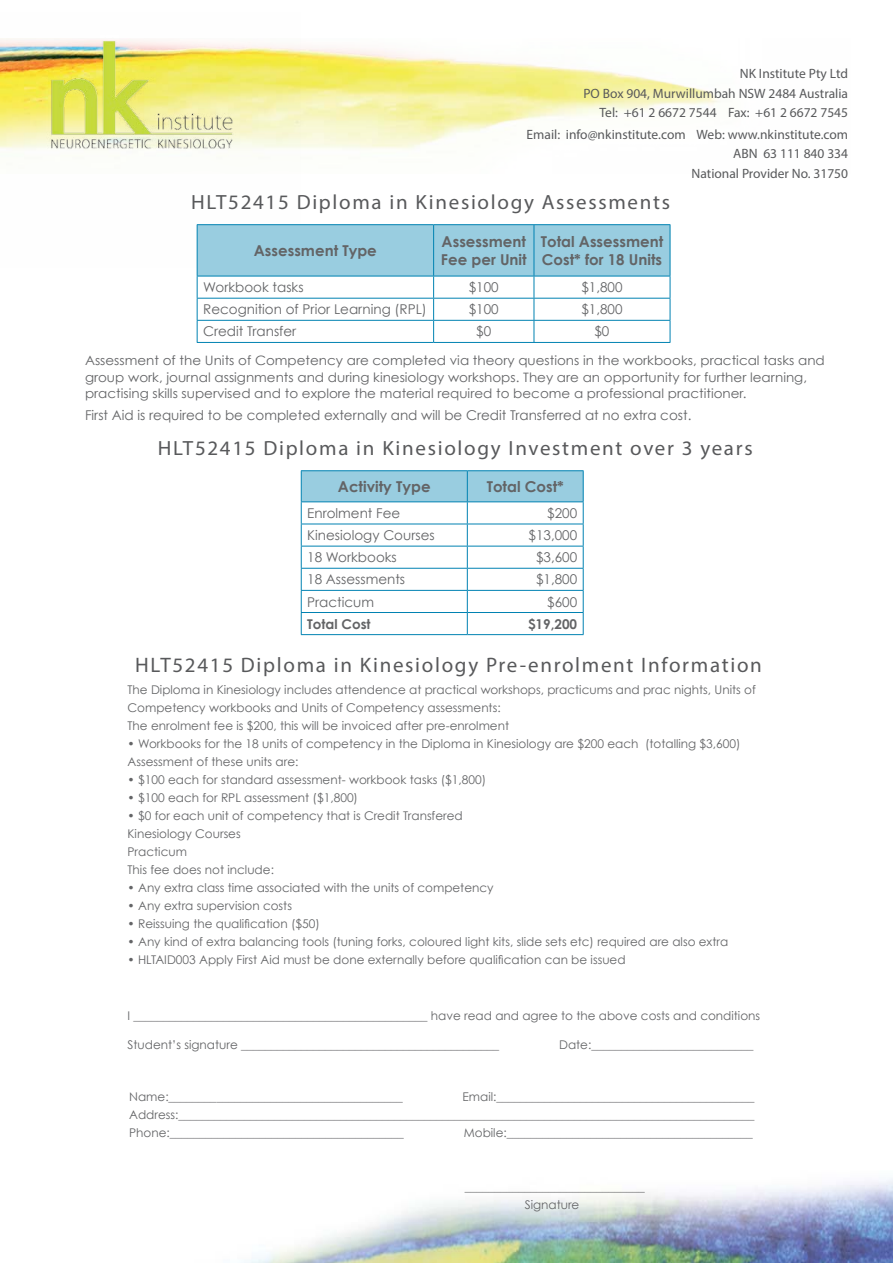
<style>
.page{position:relative;width:893px;height:1263px;background:#fff}
.page>*{position:absolute;margin:0;border:0;box-sizing:border-box;transform-origin:0 0}
.t1{font:21px "Myriad Pro";letter-spacing:.08em;color:#58595b}
.t2{font:20.55px "Myriad Pro";letter-spacing:.08em;color:#58595b}
.t3{font:700 15px/18px "Century Gothic";color:#636466}
.t4{font:13.5px "Century Gothic";color:#636466}
.t5{font:13.5px/19.5px "Myriad Pro";color:#58595b;text-align:right}
.t6{font:700 13.5px "Century Gothic";color:#636466}
.t7{font:12.9px/16.5px "Century Gothic";color:#636466;scale:1.04 1}
.t8{font:12px/18px "Century Gothic";color:#636466}
.s1{font-size:20.55px}
</style>
<div class="page">
<img style="left:244px;top:1178px;width:649px;height:85px">
<img style="left:301px;top:47px;width:418px;height:103px">
<img style="left:0;top:38px;width:301px;height:230px">
<hr style="left:197px;top:224px;width:237px;height:1px;background:#0082b2">
<hr style="left:434px;top:224px;width:100px;height:1px;background:#0082b2">
<hr style="left:534px;top:224px;width:136px;height:1px;background:#0082b2">
<svg style="left:197px;top:225px;width:474px;height:117px"></svg>
<hr style="left:197px;top:342px;width:237px;height:1px;background:#0082b2">
<hr style="left:434px;top:342px;width:100px;height:1px;background:#0082b2">
<hr style="left:534px;top:342px;width:136px;height:1px;background:#0082b2">
<hr style="left:301px;top:470px;width:166px;height:1px;background:#0082b2">
<hr style="left:467px;top:470px;width:117px;height:1px;background:#0082b2">
<svg style="left:301px;top:471px;width:283px;height:163px"></svg>
<hr style="left:301px;top:634px;width:166px;height:1px;background:#0082b2">
<hr style="left:467px;top:634px;width:117px;height:1px;background:#0082b2">
<p class="t5" style="left:583px;top:64px;width:266px">NK Institute Pty Ltd<br>PO Box 904, Murwillumbah NSW 2484 Australia<br>Tel: +61 2 6672 7544 Fax: +61 2 6672 7545</p>
<p class="t5" style="left:527px;top:124px;width:323px">Email: info@nkinstitute.com Web: www.nkinstitute.com<br>ABN 63 111 840 334<br>National Provider No. 31750</p>
<h2 class="t2" style="left:191px;top:190px;width:480px">HLT52415 Diploma in Kinesiology Assessments</h2>
<p class="t3" style="left:254px;top:241px;width:125px">Assessment Type</p>
<p class="t3" style="left:441px;top:232px;width:87px">Assessment<br>Fee per Unit</p>
<p class="t3" style="left:541px;top:232px;width:124px">Total Assessment<br>Cost* for 18 Units</p>
<p class="t4" style="left:203px;top:279px;width:102px">Workbook tasks</p>
<p class="t4" style="left:469px;top:279px;width:31px">$100</p>
<p class="t4" style="left:581px;top:279px;width:43px">$1,800</p>
<p class="t4" style="left:203px;top:301px;width:225px">Recognition of Prior Learning (RPL)</p>
<p class="t4" style="left:469px;top:301px;width:31px">$100</p>
<p class="t4" style="left:581px;top:301px;width:43px">$1,800</p>
<p class="t4" style="left:203px;top:323px;width:95px">Credit Transfer</p>
<p class="t4" style="left:476px;top:323px;width:16px">$0</p>
<p class="t4" style="left:594px;top:323px;width:16px">$0</p>
<p class="t7" style="left:85px;top:352px;width:713px">Assessment of the Units of Competency are completed via theory questions in the workbooks, practical tasks and group work, journal assignments and during kinesiology workshops. They are an opportunity for further learning, practising skills supervised and to explore the material required to become a professional practitioner.</p>
<p class="t4" style="left:85px;top:407px;width:608px">First Aid is required to be completed externally and will be Credit Transferred at no extra cost.</p>
<h2 class="t2" style="left:158px;top:436px;width:596px">HLT52415 Diploma in Kinesiology Investment over 3 years</h2>
<p class="t3" style="left:338px;top:477px;width:94px">Activity Type</p>
<p class="t3" style="left:487px;top:477px;width:79px">Total Cost*</p>
<p class="t4" style="left:307px;top:505px;width:95px">Enrolment Fee</p>
<p class="t4" style="left:547px;top:505px;width:31px">$200</p>
<p class="t4" style="left:307px;top:527px;width:129px">Kinesiology Courses</p>
<p class="t4" style="left:529px;top:527px;width:50px">$13,000</p>
<p class="t4" style="left:307px;top:549px;width:91px">18 Workbooks</p>
<p class="t4" style="left:536px;top:549px;width:43px">$3,600</p>
<p class="t4" style="left:307px;top:571px;width:99px">18 Assessments</p>
<p class="t4" style="left:536px;top:571px;width:43px">$1,800</p>
<p class="t4" style="left:307px;top:593px;width:68px">Practicum</p>
<p class="t4" style="left:547px;top:593px;width:31px">$600</p>
<p class="t6" style="left:307px;top:615px;width:65px">Total Cost</p>
<p class="t6" style="left:528px;top:615px;width:51px">$19,200</p>
<h1 class="t1" style="left:135px;top:652px;width:628px">HLT<span class="s1">52415</span> Diploma in Kinesiology Pre-enrolment Information</h1>
<p class="t8" style="left:127px;top:680px;width:630px">The Diploma in Kinesiology includes attendence at practical workshops, practicums and prac nights, Units of<br>Competency workbooks and Units of Competency assessments:<br>The enrolment fee is $200, this will be invoiced after pre-enrolment</p>
<p class="t8" style="left:128px;top:734px;width:615px">• Workbooks for the 18 units of competency in the Diploma in Kinesiology are $200 each (totalling $3,600)<br>Assessment of these units are:</p>
<p class="t8" style="left:128px;top:770px;width:360px">• $100 each for standard assessment- workbook tasks ($1,800)</p>
<p class="t8" style="left:128px;top:788px;width:232px">• $100 each for RPL assessment ($1,800)</p>
<p class="t8" style="left:128px;top:806px;width:337px">• $0 for each unit of competency that is Credit Transfered<br>Kinesiology Courses<br>Practicum<br>This fee does not include:</p>
<p class="t8" style="left:128px;top:878px;width:368px">• Any extra class time associated with the units of competency</p>
<p class="t8" style="left:128px;top:896px;width:166px">• Any extra supervision costs</p>
<p class="t8" style="left:128px;top:914px;width:194px">• Reissuing the qualification ($50)</p>
<p class="t8" style="left:128px;top:932px;width:602px">• Any kind of extra balancing tools (tuning forks, coloured light kits, slide sets etc) required are also extra</p>
<p class="t8" style="left:128px;top:950px;width:500px">• HLTAID003 Apply First Aid must be done externally before qualification can be issued</p>
<p class="t8" style="left:128px;top:1006px;width:634px">I _________________________________________________ have read and agree to the above costs and conditions</p>
<p class="t8" style="left:128px;top:1035px;width:373px">Student’s signature ___________________________________________</p>
<p class="t8" style="left:559px;top:1035px;width:196px">Date:___________________________</p>
<p class="t8" style="left:129px;top:1087px;width:627px;text-align:justify;text-indent:333px">Email:___________________________________________ Address:________________________________________________________________________________________________ Phone:_______________________________________</p>
<p class="t8" style="left:129px;top:1087px;width:275px">Name:_______________________________________</p>
<p class="t8" style="left:464px;top:1123px;width:290px">Mobile:_________________________________________</p>
<p class="t8" style="left:465px;top:1177px;width:181px;text-align:center">______________________________<br>Signature</p>
</div>
